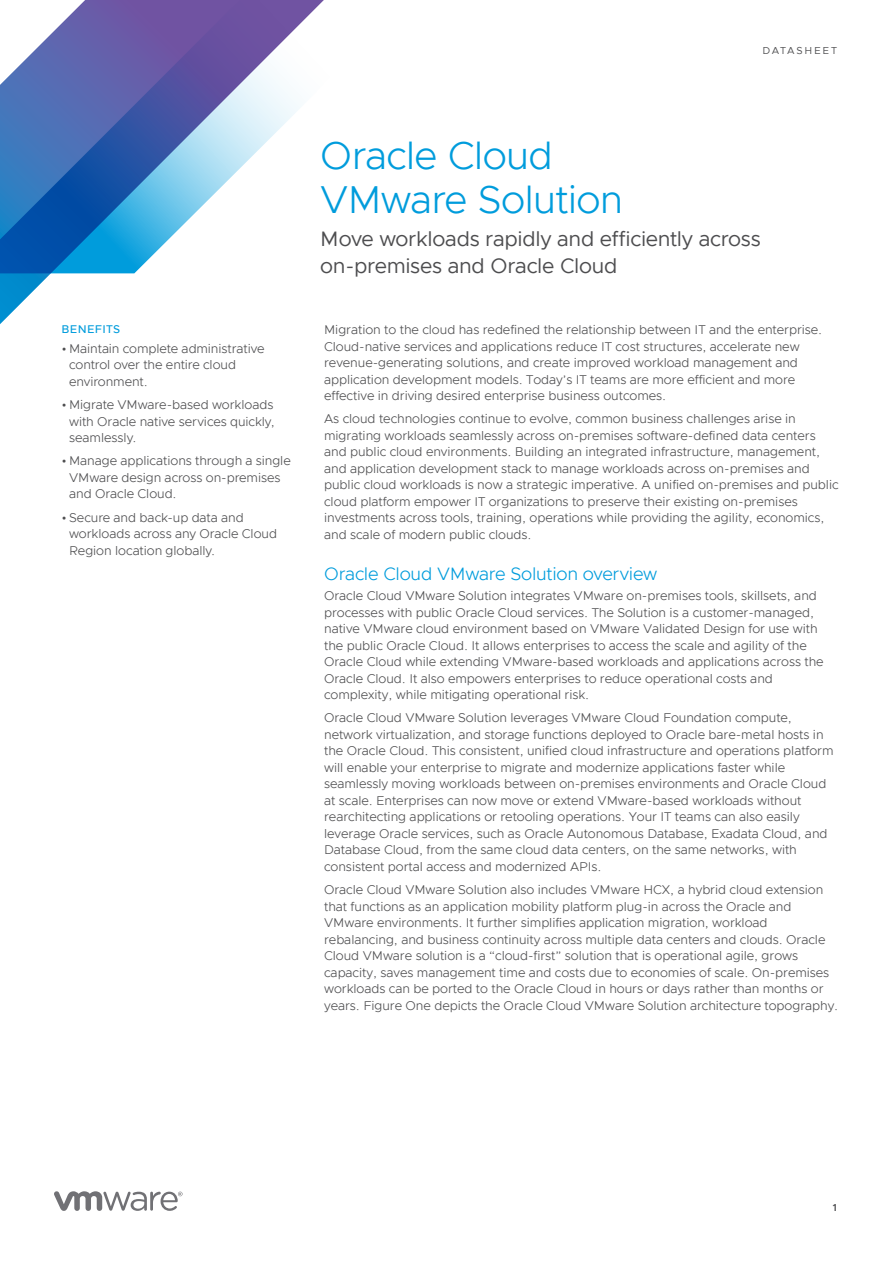
<style>
.page{position:relative;width:893px;height:1263px;background:#fff}
.page>*{position:absolute;margin:0;border:0;box-sizing:border-box;transform-origin:0 0}
.t1{font:300 39px/43.5px "Metropolis";letter-spacing:-.02em;color:#009cdc}
.t2{font:21px/27px "Metropolis";letter-spacing:-.015em;color:#4d4d4f}
.t3{font:300 18px "Metropolis";letter-spacing:-.015em;color:#009cdc}
.t4{font:300 12.75px/16.5px "Metropolis";letter-spacing:-.005em;color:#4d4d4f}
.t5{font:500 11.25px "Metropolis";letter-spacing:.03em;color:#009cdc}
.t6{font:10.2px "Metropolis";letter-spacing:.165em;color:#4d4d4f}
.t7{font:600 10.2px "Metropolis";color:#4d4d4f}
</style>
<div class="page">
<svg style="left:54px;top:1191px;width:129px;height:20px"></svg>
<svg style="left:0;top:273px;width:135px;height:51px"></svg>
<svg style="left:0;top:0;width:324px;height:273px"></svg>
<p class="t6" style="left:763px;top:44px;width:76px">DATASHEET</p>
<p class="t5" style="left:62px;top:322px;width:60px">BENEFITS</p>
<p class="t4" style="left:69px;top:340px;width:197px;text-indent:-8px">• Maintain complete administrative control over the entire cloud environment.</p>
<p class="t4" style="left:69px;top:396px;width:207px;text-align:justify;text-indent:-8px">• Migrate VMware-based workloads with Oracle native services quickly, seamlessly.</p>
<p class="t4" style="left:69px;top:453px;width:223px;text-indent:-8px">• Manage applications through a single<br>VMware design across on-premises and Oracle Cloud.</p>
<p class="t4" style="left:69px;top:509px;width:209px;text-indent:-8px">• Secure and back-up data and workloads across any Oracle Cloud<br>Region location globally.</p>
<h1 class="t1" style="left:320px;top:134px;width:304px">Oracle Cloud<br>VMware Solution</h1>
<h2 class="t2" style="left:320px;top:226px;width:442px">Move workloads rapidly and efficiently across on-premises and Oracle Cloud</h2>
<p class="t4" style="left:324px;top:321px;width:500px">Migration to the cloud has redefined the relationship between IT and the enterprise.<br>Cloud-native services and applications reduce IT cost structures, accelerate new revenue-generating solutions, and create improved workload management and application development models. Today’s IT teams are more efficient and more effective in driving desired enterprise business outcomes.</p>
<p class="t4" style="left:324px;top:411px;width:516px">As cloud technologies continue to evolve, common business challenges arise in migrating workloads seamlessly across on-premises software-defined data centers and public cloud environments. Building an integrated infrastructure, management, and application development stack to manage workloads across on-premises and public cloud workloads is now a strategic imperative. A unified on-premises and public cloud platform empower IT organizations to preserve their existing on-premises investments across tools, training, operations while providing the agility, economics, and scale of modern public clouds.</p>
<h3 class="t3" style="left:324px;top:563px;width:335px">Oracle Cloud VMware Solution overview</h3>
<p class="t4" style="left:324px;top:587px;width:501px">Oracle Cloud VMware Solution integrates VMware on-premises tools, skillsets, and processes with public Oracle Cloud services. The Solution is a customer-managed, native VMware cloud environment based on VMware Validated Design for use with the public Oracle Cloud. It allows enterprises to access the scale and agility of the Oracle Cloud while extending VMware-based workloads and applications across the Oracle Cloud. It also empowers enterprises to reduce operational costs and complexity, while mitigating operational risk.</p>
<p class="t4" style="left:324px;top:710px;width:511px">Oracle Cloud VMware Solution leverages VMware Cloud Foundation compute, network virtualization, and storage functions deployed to Oracle bare-metal hosts in the Oracle Cloud. This consistent, unified cloud infrastructure and operations platform will enable your enterprise to migrate and modernize applications faster while seamlessly moving workloads between on-premises environments and Oracle Cloud at scale. Enterprises can now move or extend VMware-based workloads without rearchitecting applications or retooling operations. Your IT teams can also easily leverage Oracle services, such as Oracle Autonomous Database, Exadata Cloud, and Database Cloud, from the same cloud data centers, on the same networks, with consistent portal access and modernized APIs.</p>
<p class="t4" style="left:324px;top:881px;width:516px">Oracle Cloud VMware Solution also includes VMware HCX, a hybrid cloud extension that functions as an application mobility platform plug-in across the Oracle and VMware environments. It further simplifies application migration, workload rebalancing, and business continuity across multiple data centers and clouds. Oracle Cloud VMware solution is a “cloud-first” solution that is operational agile, grows capacity, saves management time and costs due to economies of scale. On-premises workloads can be ported to the Oracle Cloud in hours or days rather than months or years. Figure One depicts the Oracle Cloud VMware Solution architecture topography.</p>
<p class="t7" style="left:833px;top:1201px;width:6px">1</p>
</div>
